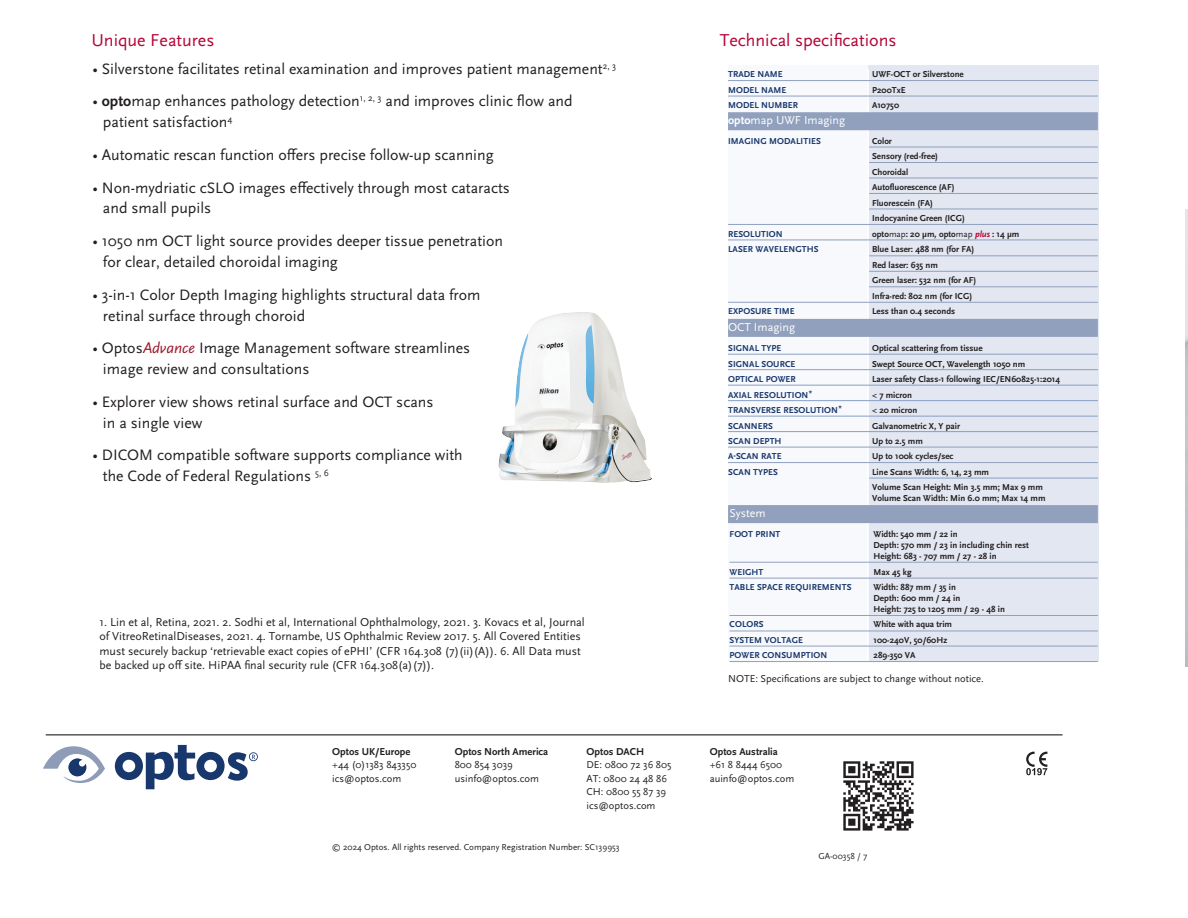
<style>
.page{position:relative;width:1188px;height:918px;background:#fff}
.page>*{position:absolute;margin:0;border:0;box-sizing:border-box;transform-origin:0 0}
.t1{font:18px "Scala Sans OT";color:#b50536}
.t2{font:15.75px/21px "Scala Sans OT";color:#231f20}
.t3{font:12px/14.4px "Scala Sans OT";color:#231f20}
.t4{font:12px "Scala Sans OT";color:#fff}
.t5{font:10.5px/13.5px "Scala Sans OT";color:#231f20}
.t6{font:700 10.5px "Scala Sans OT";color:#231f20}
.t7{font:700 9px/15.5px "Scala Sans OT";color:#231f20}
.t8{font:700 9px "Scala Sans OT";letter-spacing:.01em;color:#18376c}
.t9{font:9px "Scala Sans OT";color:#231f20}
.s1{font-weight:700}
.s2{font-style:italic;color:#9f172e}
.s3{font-weight:400}
.s4{font-style:italic}
.s5{font-style:italic;color:#b50536}
.s6{font-family:"Helvetica";font-weight:400;font-size:10.5px}
</style>
<div class="page">
<img style="left:498px;top:312px;width:154px;height:171px">
<div style="left:728px;top:65px;width:141px;height:596px;background:#f8f9fc"></div>
<div style="left:869px;top:65px;width:230px;height:596px;background:#e3e7f1"></div>
<hr style="left:867px;top:69px;width:2px;height:596px;background:#fff">
<div style="left:728px;top:112px;width:370px;height:18px;background:#90a0bd"></div>
<hr style="left:728px;top:80px;width:370px;height:1px;background:#90a0bd">
<hr style="left:728px;top:96px;width:370px;height:1px;background:#90a0bd">
<hr style="left:869px;top:147px;width:229px;height:1px;background:#90a0bd">
<hr style="left:869px;top:162px;width:229px;height:1px;background:#90a0bd">
<hr style="left:869px;top:178px;width:229px;height:1px;background:#90a0bd">
<hr style="left:869px;top:193px;width:229px;height:1px;background:#90a0bd">
<hr style="left:869px;top:209px;width:229px;height:1px;background:#90a0bd">
<hr style="left:728px;top:224px;width:370px;height:1px;background:#90a0bd">
<hr style="left:728px;top:240px;width:370px;height:1px;background:#90a0bd">
<hr style="left:869px;top:255px;width:229px;height:1px;background:#90a0bd">
<hr style="left:869px;top:271px;width:229px;height:1px;background:#90a0bd">
<hr style="left:869px;top:286px;width:229px;height:1px;background:#90a0bd">
<hr style="left:728px;top:302px;width:370px;height:1px;background:#90a0bd">
<div style="left:728px;top:319px;width:370px;height:18px;background:#90a0bd"></div>
<hr style="left:728px;top:354px;width:370px;height:1px;background:#879fc5">
<hr style="left:728px;top:369px;width:370px;height:1px;background:#879fc5">
<hr style="left:728px;top:385px;width:370px;height:1px;background:#879fc5">
<hr style="left:728px;top:400px;width:370px;height:1px;background:#879fc5">
<hr style="left:728px;top:416px;width:370px;height:1px;background:#879fc5">
<hr style="left:728px;top:431px;width:370px;height:1px;background:#879fc5">
<hr style="left:728px;top:447px;width:370px;height:1px;background:#90a0bd">
<hr style="left:728px;top:462px;width:370px;height:1px;background:#90a0bd">
<hr style="left:869px;top:478px;width:229px;height:1px;background:#879fc5">
<div style="left:728px;top:505px;width:370px;height:18px;background:#90a0bd"></div>
<hr style="left:730px;top:562px;width:368px;height:1px;background:#90a0bd">
<hr style="left:730px;top:578px;width:368px;height:1px;background:#90a0bd">
<hr style="left:730px;top:615px;width:368px;height:1px;background:#90a0bd">
<hr style="left:730px;top:631px;width:368px;height:1px;background:#90a0bd">
<hr style="left:730px;top:646px;width:368px;height:1px;background:#90a0bd">
<hr style="left:730px;top:661px;width:368px;height:1px;background:#90a0bd">
<hr style="left:46px;top:734px;width:1017px;height:1px;background:#231f20">
<svg style="left:43px;top:746px;width:62px;height:37px"></svg>
<svg style="left:115px;top:745px;width:143px;height:44px"></svg>
<img style="left:843px;top:761px;width:71px;height:70px">
<svg style="left:1026px;top:752px;width:21px;height:23px"></svg>
<h1 class="t1" style="left:91px;top:31px;width:125px">Unique Features</h1>
<h2 class="t2" style="left:92px;top:59px;width:525px">• Silverstone facilitates retinal examination and improves patient management<sup>2,</sup> <sup>3</sup></h2>
<h2 class="t2" style="left:103px;top:91px;width:471px;text-indent:-11px">• <span class="s1">opto</span>map enhances pathology detection<sup>1,</sup> <sup>2,</sup> <sup>3</sup> and improves clinic flow and patient satisfaction<sup>4</sup></h2>
<h2 class="t2" style="left:92px;top:145px;width:403px">• Automatic rescan function offers precise follow-up scanning</h2>
<h2 class="t2" style="left:103px;top:177px;width:408px;text-indent:-11px">• Non-mydriatic cSLO images effectively through most cataracts and small pupils</h2>
<h2 class="t2" style="left:103px;top:231px;width:402px;text-indent:-11px">• 1050 nm OCT light source provides deeper tissue penetration for clear, detailed choroidal imaging</h2>
<h2 class="t2" style="left:103px;top:284px;width:379px;text-indent:-11px">• 3-in-1 Color Depth Imaging highlights structural data from retinal surface through choroid</h2>
<h2 class="t2" style="left:103px;top:338px;width:369px;text-indent:-11px">• Optos<span class="s2">Advance</span> Image Management software streamlines image review and consultations</h2>
<h2 class="t2" style="left:103px;top:391px;width:332px;text-indent:-11px">• Explorer view shows retinal surface and OCT scans in a single view</h2>
<h2 class="t2" style="left:103px;top:445px;width:361px;text-indent:-11px">• DICOM compatible software supports compliance with the Code of Federal Regulations <sup>5,</sup> <sup>6</sup></h2>
<p class="t3" style="left:99px;top:615px;width:487px">1. Lin et al, Retina, 2021. 2. Sodhi et al, International Ophthalmology, 2021. 3. Kovacs et al, Journal of VitreoRetinalDiseases, 2021. 4. Tornambe, US Ophthalmic Review 2017. 5. All Covered Entities must securely backup ‘retrievable exact copies of ePHI’ (CFR 164.308 (7)(ii)(A)). 6. All Data must be backed up off site. HiPAA final security rule (CFR 164.308(a)(7)).</p>
<p class="t6" style="left:332px;top:745px;width:80px">Optos UK/Europe</p>
<p class="t5" style="left:332px;top:758px;width:86px">+44 (0)1383 843350 ics@optos.com</p>
<p class="t6" style="left:455px;top:745px;width:95px">Optos North America</p>
<p class="t5" style="left:455px;top:758px;width:86px">800 854 3039 usinfo@optos.com</p>
<p class="t6" style="left:586px;top:745px;width:59px">Optos DACH</p>
<p class="t5" style="left:586px;top:758px;width:87px">DE: 0800 72 36 805<br>AT: 0800 24 48 86<br>CH: 0800 55 87 39 ics@optos.com</p>
<p class="t9" style="left:332px;top:842px;width:289px">© 2024 Optos. All rights reserved. Company Registration Number: SC139953</p>
<h1 class="t1" style="left:720px;top:31px;width:178px">Technical specifications</h1>
<p class="t8" style="left:728px;top:69px;width:56px">TRADE NAME</p>
<p class="t7" style="left:872px;top:67px;width:93px">UWF-OCT or Silverstone</p>
<p class="t8" style="left:728px;top:85px;width:60px">MODEL NAME</p>
<p class="t7" style="left:872px;top:82px;width:35px">P200TxE</p>
<p class="t8" style="left:728px;top:100px;width:72px">MODEL NUMBER</p>
<p class="t7" style="left:872px;top:98px;width:29px">A10750</p>
<h3 class="t4" style="left:728px;top:113px;width:119px"><span class="s1">opto</span>map UWF Imaging</h3>
<p class="t8" style="left:728px;top:136px;width:94px">IMAGING MODALITIES</p>
<p class="t7" style="left:872px;top:133px;width:94px">Color<br>Sensory (red-free)<br>Choroidal<br>Autofluorescence (AF)<br>Fluorescein (FA)<br>Indocyanine Green (ICG)</p>
<p class="t8" style="left:728px;top:229px;width:56px">RESOLUTION</p>
<p class="t7" style="left:872px;top:226px;width:149px">opto<span class="s3">map</span>: 20 μm<span class="s4">,</span> opto<span class="s3">map</span> <span class="s5">plus</span> : 14 μm</p>
<p class="t8" style="left:728px;top:244px;width:92px">LASER WAVELENGTHS</p>
<p class="t7" style="left:872px;top:242px;width:106px">Blue Laser: 488 nm (for FA)<br>Red laser: 635 nm<br>Green laser: 532 nm (for AF)<br>Infra-red: 802 nm (for ICG)</p>
<p class="t8" style="left:728px;top:306px;width:68px">EXPOSURE TIME</p>
<p class="t7" style="left:872px;top:304px;width:85px">Less than 0.4 seconds</p>
<h3 class="t4" style="left:728px;top:321px;width:69px">OCT Imaging</h3>
<p class="t8" style="left:728px;top:343px;width:55px">SIGNAL TYPE</p>
<p class="t7" style="left:872px;top:341px;width:112px">Optical scattering from tissue</p>
<p class="t8" style="left:728px;top:359px;width:69px">SIGNAL SOURCE</p>
<p class="t7" style="left:872px;top:356px;width:155px">Swept Source OCT, Wavelength 1050 nm</p>
<p class="t8" style="left:728px;top:374px;width:69px">OPTICAL POWER</p>
<p class="t7" style="left:872px;top:372px;width:190px">Laser safety Class-1 following IEC/EN60825-1:2014</p>
<p class="t8" style="left:728px;top:390px;width:86px">AXIAL RESOLUTION<span class="s6">*</span></p>
<p class="t7" style="left:872px;top:387px;width:41px">&lt; 7 micron</p>
<p class="t8" style="left:728px;top:405px;width:115px">TRANSVERSE RESOLUTION<span class="s6">*</span></p>
<p class="t7" style="left:872px;top:402px;width:47px">&lt; 20 micron</p>
<p class="t8" style="left:728px;top:421px;width:46px">SCANNERS</p>
<p class="t7" style="left:872px;top:418px;width:90px">Galvanometric X, Y pair</p>
<p class="t8" style="left:728px;top:436px;width:55px">SCAN DEPTH</p>
<p class="t7" style="left:872px;top:433px;width:52px">Up to 2.5 mm</p>
<p class="t8" style="left:728px;top:451px;width:55px">A-SCAN RATE</p>
<p class="t7" style="left:872px;top:449px;width:83px">Up to 100k cycles/sec</p>
<p class="t8" style="left:728px;top:467px;width:51px">SCAN TYPES</p>
<p class="t7" style="left:872px;top:464px;width:172px">Line Scans Width: 6, 14, 23 mm<br>Volume Scan Height: Min 3.5 mm; Max 9 mm</p>
<p class="t7" style="left:872px;top:491px;width:175px">Volume Scan Width: Min 6.0 mm; Max 14 mm</p>
<h3 class="t4" style="left:730px;top:507px;width:38px">System</h3>
<p class="t8" style="left:730px;top:529px;width:52px">FOOT PRINT</p>
<p class="t7" style="left:874px;top:529px;width:157px;line-height:10.9px">Width: 540 mm / 22 in<br>Depth: 570 mm / 23 in including chin rest<br>Height: 683 - 707 mm / 27 - 28 in</p>
<p class="t8" style="left:730px;top:567px;width:35px">WEIGHT</p>
<p class="t7" style="left:874px;top:564px;width:40px">Max 45 kg</p>
<p class="t8" style="left:730px;top:582px;width:124px">TABLE SPACE REQUIREMENTS</p>
<p class="t7" style="left:874px;top:582px;width:133px;line-height:10.9px">Width: 887 mm / 35 in<br>Depth: 600 mm / 24 in<br>Height: 725 to 1205 mm / 29 - 48 in</p>
<p class="t8" style="left:730px;top:619px;width:36px">COLORS</p>
<p class="t7" style="left:874px;top:617px;width:80px">White with aqua trim</p>
<p class="t8" style="left:730px;top:635px;width:75px">SYSTEM VOLTAGE</p>
<p class="t7" style="left:874px;top:632px;width:75px">100-240V, 50/60Hz</p>
<p class="t8" style="left:730px;top:650px;width:99px">POWER CONSUMPTION</p>
<p class="t7" style="left:874px;top:648px;width:43px">289-350 VA</p>
<p class="t5" style="left:728px;top:672px;width:257px">NOTE: Specifications are subject to change without notice.</p>
<p class="t6" style="left:710px;top:745px;width:70px">Optos Australia</p>
<p class="t5" style="left:710px;top:758px;width:86px">+61 8 8444 6500 auinfo@optos.com</p>
<p class="t9" style="left:818px;top:851px;width:50px">GA-00358 / 7</p>
</div>
